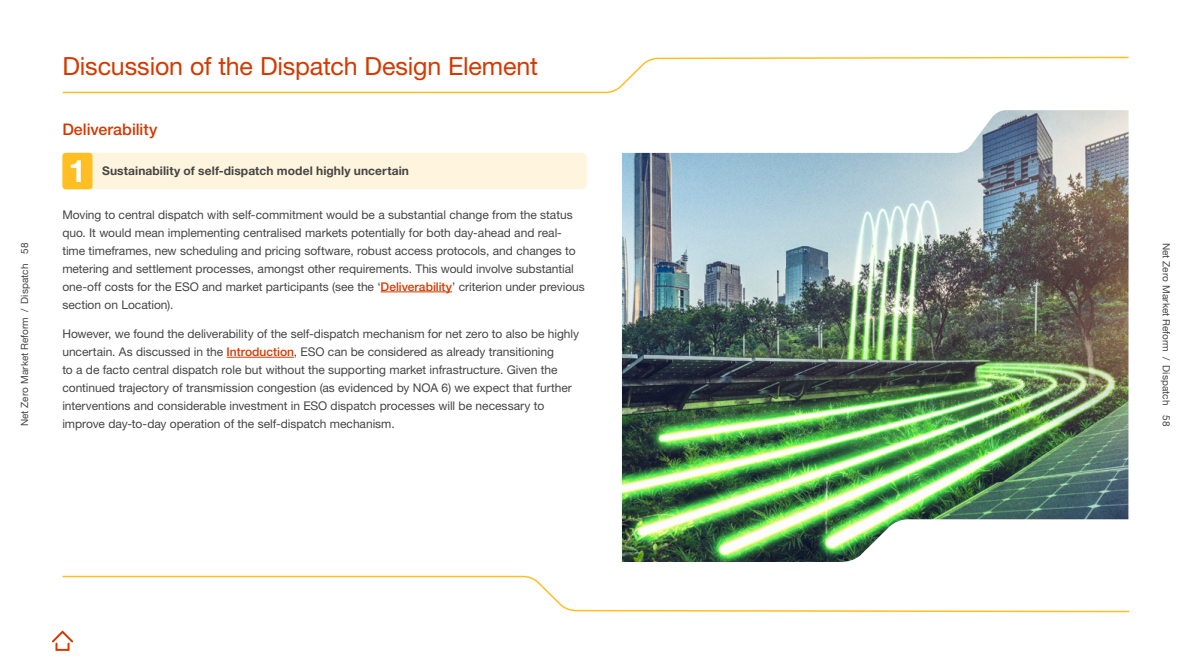
<style>
.page{position:relative;width:1191px;height:669px;background:#fff}
.page>*{position:absolute;margin:0;border:0;box-sizing:border-box;transform-origin:0 0}
.t1{font:700 31px "Helvetica Neue LT Pro";color:#fff}
.t2{font:25px "Helvetica Neue LT Pro";letter-spacing:-.005em;color:#d43900}
.t3{font:500 16px "Helvetica Neue LT Pro";color:#d43900}
.t4{font:12px/18px "Helvetica Neue LT Pro";letter-spacing:-.005em;color:#454546}
.t5{font:700 12px "Helvetica Neue LT Pro";letter-spacing:.005em;color:#454546}
.t6{font:10px "Helvetica Neue LT Pro";letter-spacing:.005em;color:#454546}
.s1{font-weight:500;color:#d43900}
</style>
<div class="page">
<img style="left:622px;top:110px;width:506px;height:452px">
<svg style="left:62px;top:56px;width:1067px;height:38px"></svg>
<svg style="left:62px;top:575px;width:1068px;height:38px"></svg>
<hr style="left:380px;top:292px;width:72px;height:1px;background:#d43900">
<hr style="left:226px;top:357px;width:68px;height:1px;background:#d43900">
<div style="left:62px;top:153px;width:525px;height:36px;background:#fff5de;border-radius:6px"></div>
<div style="left:62px;top:153px;width:30px;height:36px;background:#ffbf22;border-radius:3px"></div>
<svg style="left:52px;top:630px;width:21px;height:13px"></svg>
<div style="left:55px;top:643px;width:15px;height:8px;border:2px solid #d43900"></div>
<h2 class="t2" style="left:62px;top:50px;width:477px">Discussion of the Dispatch Design Element</h2>
<h3 class="t3" style="left:62px;top:120px;width:97px">Deliverability</h3>
<h1 class="t1" style="left:69px;top:152px;width:19px">1</h1>
<p class="t5" style="left:102px;top:164px;width:308px">Sustainability of self-dispatch model highly uncertain</p>
<p class="t4" style="left:62px;top:205px;width:524px">Moving to central dispatch with self-commitment would be a substantial change from the status quo. It would mean implementing centralised markets potentially for both day-ahead and real&shy;time timeframes, new scheduling and pricing software, robust access protocols, and changes to metering and settlement processes, amongst other requirements. This would involve substantial one-off costs for the ESO and market participants (see the ‘<span class="s1">Deliverability</span>’ criterion under previous section on Location).</p>
<p class="t4" style="left:62px;top:324px;width:518px">However, we found the deliverability of the self-dispatch mechanism for net zero to also be highly uncertain. As discussed in the <span class="s1">Introduction</span>, ESO can be considered as already transitioning<br>to a de facto central dispatch role but without the supporting market infrastructure. Given the continued trajectory of transmission congestion (as evidenced by NOA 6) we expect that further interventions and considerable investment in ESO dispatch processes will be necessary to improve day-to-day operation of the self-dispatch mechanism.</p>
<p class="t6" style="left:19px;top:426px;width:185px;rotate:-90deg">Net Zero Market Reform / Dispatch 58</p>
<p class="t6" style="left:1172px;top:243px;width:185px;rotate:90deg">Net Zero Market Reform / Dispatch 58</p>
</div>
